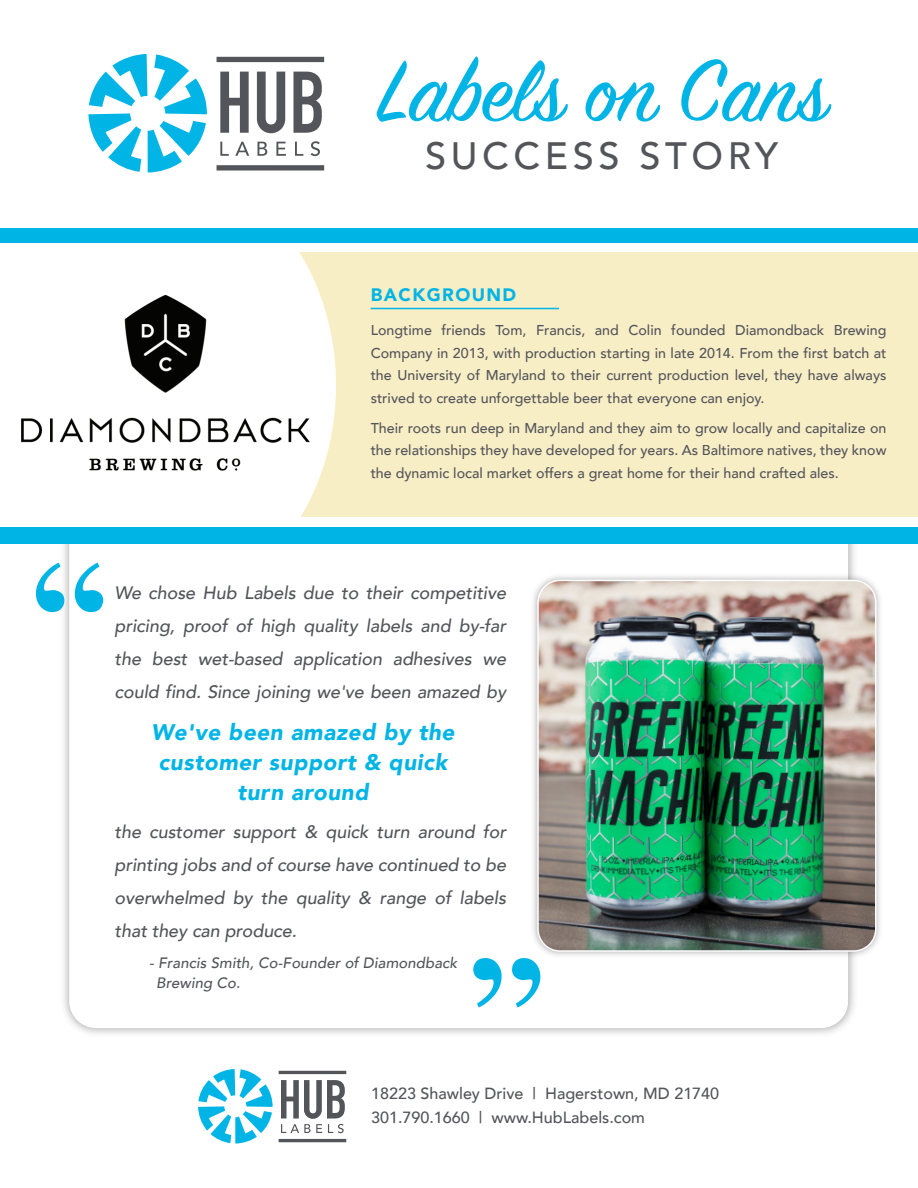
<style>
.page{position:relative;width:918px;height:1188px;background:#fff}
.page>*{position:absolute;margin:0;border:0;box-sizing:border-box;transform-origin:0 0}
.t1{font:96.15px "Sign Painter House Script";color:#00b5e6}
.t2{font:500 38.1px "Avenir";letter-spacing:.12em;color:#54555a}
.t3{font:italic 900 22.5px/30px "Avenir";letter-spacing:.025em;color:#00b5e6;text-align:center}
.t4{font:italic 500 18px/33px "Avenir";letter-spacing:-.005em;color:#54555a;text-align:justify}
.t5{font:900 18px "Avenir";letter-spacing:.08em;color:#00b5e6}
.t6{font:500 16.2px/24.3px "Avenir";color:#54555a}
.t7{font:italic 500 15px/19.5px "Avenir";letter-spacing:.005em;color:#54555a}
.t8{font:500 14.25px/22.5px "Avenir";color:#54555a;text-align:justify}
</style>
<div class="page">
<img style="left:56px;top:543px;width:798px;height:491px">
<div style="left:69px;top:364px;width:779px;height:664px;background:#fff;border-radius:27px"></div>
<div style="left:0;top:252px;width:918px;height:266px;background:#f8eec6"></div>
<svg style="left:88px;top:113px;width:53px;height:59px"></svg>
<svg style="left:89px;top:54px;width:58px;height:53px"></svg>
<svg style="left:148px;top:121px;width:58px;height:52px"></svg>
<svg style="left:154px;top:54px;width:53px;height:60px"></svg>
<svg style="left:220px;top:72px;width:29px;height:61px"></svg>
<svg style="left:257px;top:72px;width:28px;height:61px"></svg>
<svg style="left:293px;top:72px;width:29px;height:61px"></svg>
<svg style="left:220px;top:142px;width:9px;height:14px"></svg>
<svg style="left:235px;top:142px;width:14px;height:14px"></svg>
<svg style="left:258px;top:142px;width:9px;height:14px"></svg>
<svg style="left:276px;top:142px;width:10px;height:14px"></svg>
<svg style="left:295px;top:142px;width:8px;height:14px"></svg>
<svg style="left:311px;top:141px;width:9px;height:15px"></svg>
<div style="left:217px;top:57px;width:107px;height:5px;background:#54555a"></div>
<div style="left:217px;top:165px;width:107px;height:6px;background:#54555a"></div>
<img style="left:333px;top:517px;width:585px;height:473px">
<img style="left:538px;top:580px;width:338px;height:371px">
<div style="left:537px;top:580px;width:339px;height:372px;border:1px solid #fff;border-radius:22px"></div>
<svg style="left:0;top:252px;width:336px;height:266px;background:#fefdfa"></svg>
<hr style="left:371px;top:308px;width:188px;height:1px;background:#00b5e6">
<div style="left:228px;top:518px;width:690px;height:15px;background:#fff"></div>
<div style="left:0;top:228px;width:918px;height:15px;background:#00b5e6"></div>
<div style="left:0;top:527px;width:918px;height:16px;background:#00b5e6"></div>
<svg style="left:198px;top:1069px;width:75px;height:75px"></svg>
<svg style="left:281px;top:1080px;width:64px;height:53px"></svg>
<hr style="left:279px;top:1071px;width:67px;height:3px;background:#54555a">
<hr style="left:279px;top:1139px;width:67px;height:3px;background:#54555a">
<svg style="left:36px;top:563px;width:67px;height:49px"></svg>
<svg style="left:473px;top:958px;width:67px;height:49px"></svg>
<img style="left:22px;top:296px;width:287px;height:175px">
<h1 class="t1" style="left:377px;top:32px;width:451px">Labels Cans</h1>
<h2 class="t2" style="left:425px;top:123px;width:354px">SUCCESS STORY</h2>
<p class="t5" style="left:371px;top:280px;width:147px">BACKGROUND</p>
<p class="t8" style="left:371px;top:318px;width:517px">Longtime friends Tom, Francis, and Colin founded Diamondback Brewing Company in 2013, with production starting in late 2014. From the first batch at the University of Maryland to their current production level, they have always strived to create unforgettable beer that everyone can enjoy.</p>
<p class="t8" style="left:371px;top:416px;width:517px">Their roots run deep in Maryland and they aim to grow locally and capitalize on the relationships they have developed for years. As Baltimore natives, they know the dynamic local market offers a great home for their hand crafted ales.</p>
<p class="t4" style="left:115px;top:577px;width:393px">We chose Hub Labels due to their competitive pricing, proof of high quality labels and by-far the best wet-based application adhesives we could find. Since joining we've been amazed by</p>
<h3 class="t3" style="left:151px;top:717px;width:305px">We've been amazed by the customer support &amp; quick turn around</h3>
<p class="t4" style="left:115px;top:815px;width:393px">the customer support &amp; quick turn around for printing jobs and of course have continued to be overwhelmed by the quality &amp; range of labels that they can produce.</p>
<p class="t7" style="left:156px;top:954px;width:303px;text-indent:-7px">- Francis Smith, Co-Founder of Diamondback<br>Brewing Co.</p>
<p class="t6" style="left:371px;top:1080px;width:350px">18223 Shawley Drive | Hagerstown, MD 21740<br>301.790.1660 | www.HubLabels.com</p>
</div>
